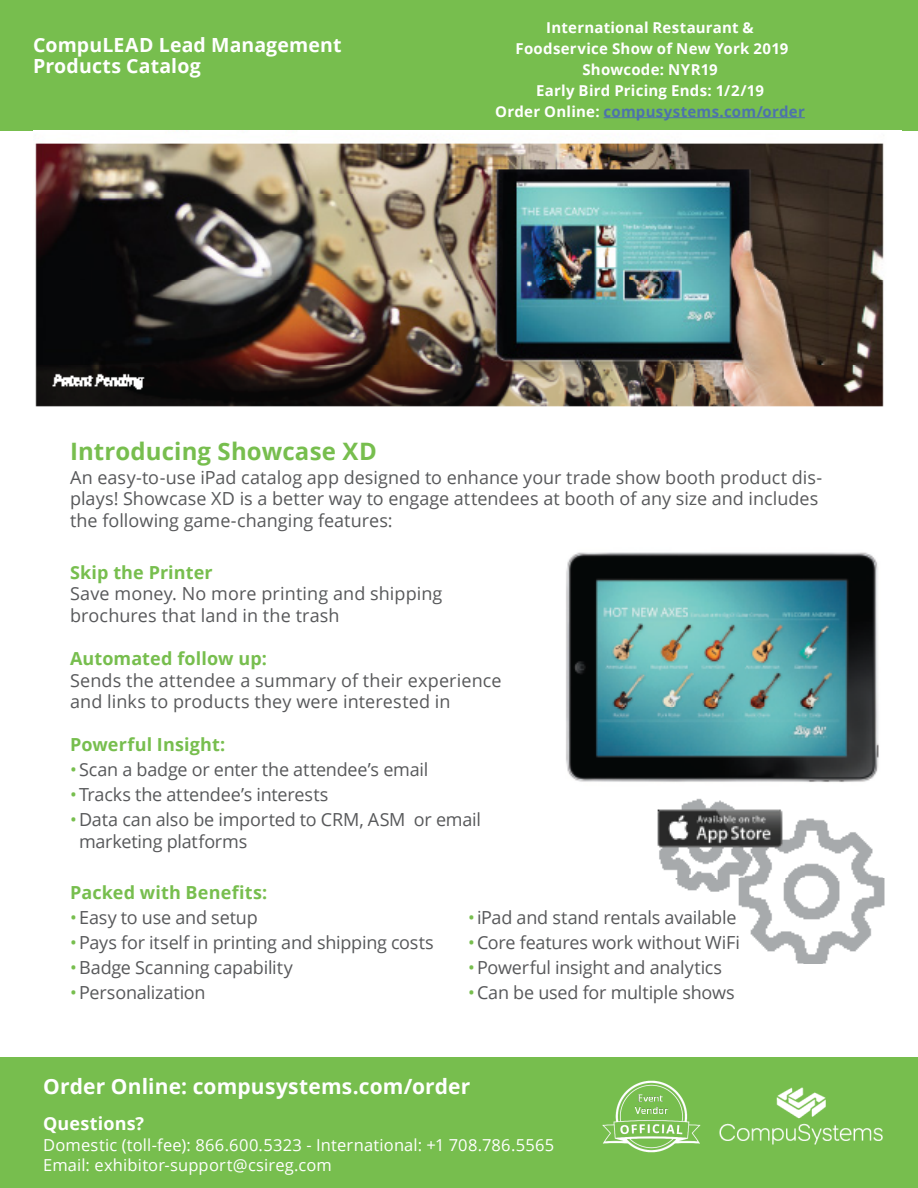
<style>
.page{position:relative;width:918px;height:1188px;background:#fff}
.page>*{position:absolute;margin:0;border:0;box-sizing:border-box;transform-origin:0 0}
.subhead{font:700 24px "Open Sans";letter-spacing:.005em;color:#77be4e}
.t1{font:700 21px "Open Sans";letter-spacing:.005em;color:#fff}
.t2{font:700 19.5px/21px "Open Sans";letter-spacing:.01em;color:#fff}
.body{font:18px/21.6px "Open Sans";color:#57585a}
.body-2{font:700 18px "Open Sans";letter-spacing:.005em;color:#77be4e}
.t3{font:700 18px "Open Sans";letter-spacing:.01em;color:#fff}
.t4{font:16.5px/19.8px "Open Sans";letter-spacing:.01em;color:#fff}
.t5{font:700 15px/21px "Open Sans";letter-spacing:.015em;color:#fff;text-align:center}
.s1{color:#4d72ac}
.s2{color:#77be4e}
</style>
<div class="page">
<div style="left:0;top:0;width:918px;height:131px;background:#77be4e"></div>
<hr style="left:604px;top:117px;width:201px;height:1px;background:#4d72ac">
<div style="left:0;top:1057px;width:918px;height:131px;background:#77be4e"></div>
<img style="left:720px;top:1088px;width:163px;height:57px">
<img style="left:602px;top:1080px;width:99px;height:72px">
<img style="left:35px;top:138px;width:850px;height:826px">
<div style="left:427px;top:423px;width:464px;height:122px;background:#fff"></div>
<div style="left:16px;top:423px;width:532px;height:634px;background:#fff"></div>
<p class="t2" style="left:33px;top:34px;width:310px">CompuLEAD Lead Management<br>Products Catalog</p>
<p class="t5" style="left:495px;top:16px;width:311px">International Restaurant &amp;<br>Foodservice Show of New York 2019<br>Showcode: NYR19<br>Early Bird Pricing Ends: 1/2/19<br>Order Online: <span class="s1">compusystems.com/order</span></p>
<p class="subhead" style="left:70px;top:434px;width:308px">Introducing Showcase XD</p>
<p class="body" style="left:70px;top:466px;width:754px">An easy-to-use iPad catalog app designed to enhance your trade show booth product dis&shy;plays! Showcase XD is a better way to engage attendees at booth of any size and includes the following game-changing features:</p>
<p class="body-2" style="left:70px;top:559px;width:144px">Skip the Printer</p>
<p class="body" style="left:70px;top:582px;width:374px">Save money. No more printing and shipping</p>
<p class="body" style="left:70px;top:604px;width:271px">brochures that land in the trash</p>
<p class="body-2" style="left:70px;top:646px;width:198px">Automated follow up:</p>
<p class="body" style="left:70px;top:669px;width:433px">Sends the attendee a summary of their experience and links to products they were interested in</p>
<p class="body-2" style="left:70px;top:732px;width:157px">Powerful Insight:</p>
<p class="body" style="left:70px;top:759px;width:360px"><span class="s2">•</span>Scan a badge or enter the attendee’s email</p>
<p class="body" style="left:70px;top:783px;width:260px"><span class="s2">•</span>Tracks the attendee’s interests</p>
<p class="body" style="left:79px;top:808px;width:403px;text-indent:-9px"><span class="s2">•</span>Data can also be imported to CRM, ASM or email marketing platforms</p>
<p class="body-2" style="left:70px;top:880px;width:199px">Packed with Benefits:</p>
<p class="body" style="left:70px;top:906px;width:189px"><span class="s2">•</span>Easy to use and setup</p>
<p class="body" style="left:70px;top:931px;width:365px"><span class="s2">•</span>Pays for itself in printing and shipping costs</p>
<p class="body" style="left:70px;top:956px;width:224px"><span class="s2">•</span>Badge Scanning capability</p>
<p class="body" style="left:70px;top:981px;width:137px"><span class="s2">•</span>Personalization</p>
<p class="body" style="left:468px;top:906px;width:270px"><span class="s2">•</span>iPad and stand rentals available</p>
<p class="body" style="left:468px;top:931px;width:274px"><span class="s2">•</span>Core features work without WiFi</p>
<p class="body" style="left:468px;top:956px;width:256px"><span class="s2">•</span>Powerful insight and analytics</p>
<p class="body" style="left:468px;top:981px;width:268px"><span class="s2">•</span>Can be used for multiple shows</p>
<p class="t1" style="left:43px;top:1071px;width:429px">Order Online: compusystems.com/order</p>
<p class="t3" style="left:43px;top:1111px;width:103px">Questions?</p>
<p class="t4" style="left:43px;top:1135px;width:513px">Domestic (toll-fee): 866.600.5323 - International: +1 708.786.5565<br>Email: exhibitor-support@csireg.com</p>
</div>
